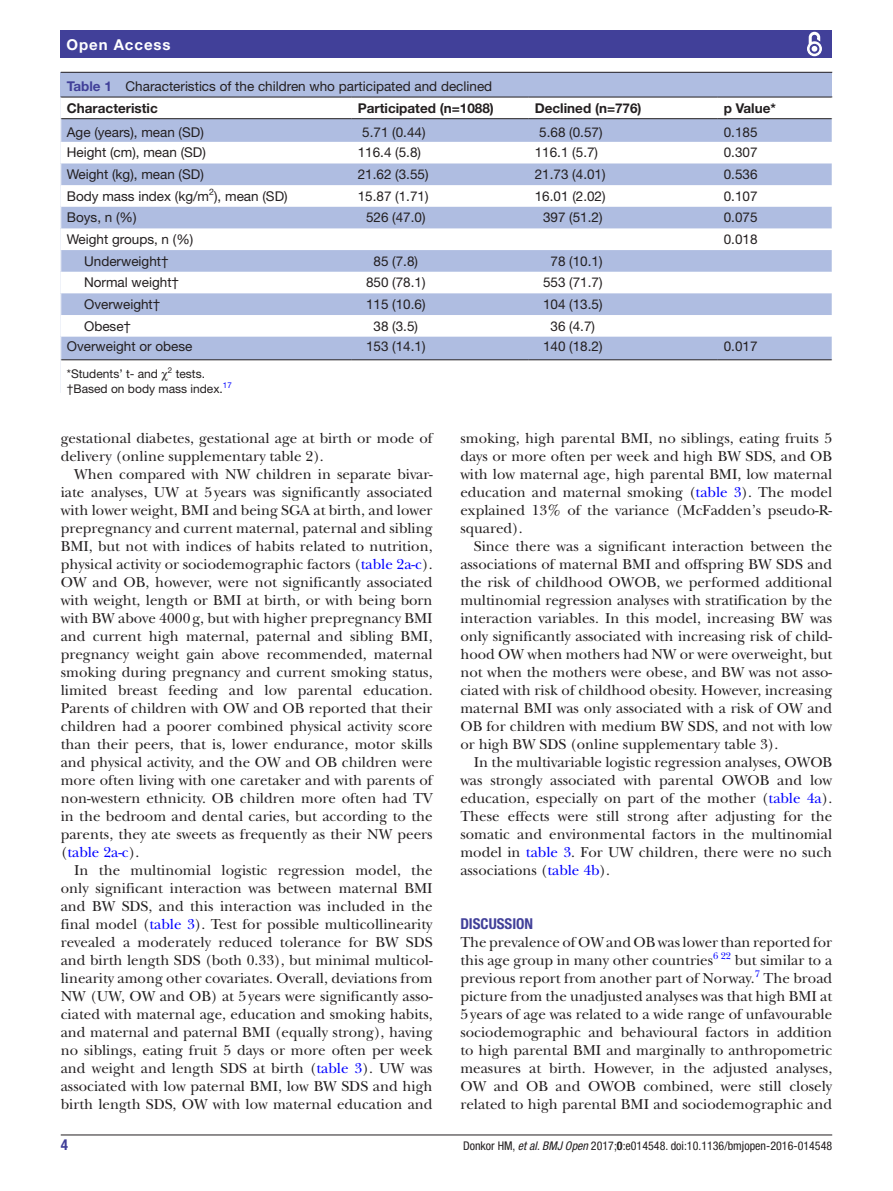
<style>
.page{position:relative;width:893px;height:1191px;background:#fff}
.page>*{position:absolute;margin:0;border:0;box-sizing:border-box;transform-origin:0 0}
.t1{font:15px/18px "New Baskerville";color:#231f20;text-align:justify}
.t2{font:700 condensed 15px "Helvetica Neue LT Std";color:#414099}
.t3{font:700 15px "Helvetica Neue LT Std";letter-spacing:.065em;color:#fff}
.t4{font:13.5px/22px "Helvetica Neue LT Std";color:#231f20}
.t5{font:700 13.5px "Helvetica Neue LT Std";color:#231f20}
.t6{font:condensed 12px "Helvetica Neue LT Std";color:#231f20}
.t7{font:12px/15px "Helvetica Neue LT Std";color:#231f20}
.t8{font:9.9px "New Baskerville";color:#00f}
.s1{font-weight:700;color:#414099}
.s2{font-weight:700}
.s3{color:#00f}
.s4{font-style:italic}
</style>
<div class="page">
<hr style="left:61px;top:1134px;width:771px;height:1px;background:#231f20">
<div style="left:61px;top:31px;width:771px;height:27px;background:#414099"></div>
<svg style="left:807px;top:31px;width:15px;height:26px"></svg>
<div style="left:61px;top:73px;width:771px;height:320px;background:#afbde1"></div>
<hr style="left:61px;top:72px;width:771px;height:1px;background:#231f20">
<svg style="left:61px;top:98px;width:771px;height:294px;fill:#fff"></svg>
<hr style="left:61px;top:97px;width:291px;height:1px;background:#231f20">
<hr style="left:61px;top:118px;width:291px;height:1px;background:#231f20">
<hr style="left:352px;top:97px;width:177px;height:1px;background:#231f20">
<hr style="left:352px;top:118px;width:177px;height:1px;background:#231f20">
<hr style="left:529px;top:97px;width:189px;height:1px;background:#231f20">
<hr style="left:529px;top:118px;width:189px;height:1px;background:#231f20">
<hr style="left:718px;top:97px;width:114px;height:1px;background:#231f20">
<hr style="left:718px;top:118px;width:114px;height:1px;background:#231f20">
<hr style="left:352px;top:359px;width:177px;height:1px;background:#231f20">
<hr style="left:529px;top:359px;width:189px;height:1px;background:#231f20">
<hr style="left:61px;top:359px;width:291px;height:1px;background:#231f20">
<hr style="left:718px;top:359px;width:114px;height:1px;background:#231f20">
<svg style="left:60px;top:97px;width:1px;height:263px"></svg>
<hr style="left:61px;top:377px;width:771px;height:2px;background:#fff">
<hr style="left:61px;top:392px;width:771px;height:2px;background:#fff">
<svg style="left:161px;top:372px;width:7px;height:9px"></svg>
<p class="t3" style="left:66px;top:35px;width:106px">Open Access</p>
<p class="t4" style="left:67px;top:75px;width:427px"><span class="s1">Table 1</span> Characteristics of the children who participated and declined<br><span class="s2">Characteristic</span></p>
<p class="t5" style="left:358px;top:99px;width:138px">Participated (n=1088)</p>
<p class="t5" style="left:535px;top:99px;width:108px">Declined (n=776)</p>
<p class="t5" style="left:724px;top:99px;width:54px">p Value*</p>
<p class="t4" style="left:67px;top:121px;width:139px">Age (years), mean (SD)</p>
<p class="t4" style="left:362px;top:121px;width:65px">5.71 (0.44)</p>
<p class="t4" style="left:539px;top:121px;width:65px">5.68 (0.57)</p>
<p class="t4" style="left:724px;top:121px;width:35px">0.185</p>
<p class="t4" style="left:67px;top:141px;width:141px">Height (cm), mean (SD)</p>
<p class="t4" style="left:358px;top:141px;width:65px">116.4 (5.8)</p>
<p class="t4" style="left:535px;top:141px;width:65px">116.1 (5.7)</p>
<p class="t4" style="left:724px;top:141px;width:35px">0.307</p>
<p class="t4" style="left:67px;top:163px;width:139px">Weight (kg), mean (SD)</p>
<p class="t4" style="left:358px;top:163px;width:72px">21.62 (3.55)</p>
<p class="t4" style="left:535px;top:163px;width:72px">21.73 (4.01)</p>
<p class="t4" style="left:724px;top:163px;width:35px">0.536</p>
<p class="t4" style="left:67px;top:185px;width:222px">Body mass index (kg/m<sup>2</sup>), mean (SD)</p>
<p class="t4" style="left:358px;top:185px;width:72px">15.87 (1.71)</p>
<p class="t4" style="left:535px;top:185px;width:72px">16.01 (2.02)</p>
<p class="t4" style="left:724px;top:185px;width:35px">0.107</p>
<p class="t4" style="left:67px;top:206px;width:71px">Boys, n (%)</p>
<p class="t4" style="left:366px;top:206px;width:61px">526 (47.0)</p>
<p class="t4" style="left:543px;top:206px;width:61px">397 (51.2)</p>
<p class="t4" style="left:724px;top:206px;width:35px">0.075</p>
<p class="t4" style="left:67px;top:228px;width:128px">Weight groups, n (%)</p>
<p class="t4" style="left:724px;top:228px;width:35px">0.018</p>
<p class="t4" style="left:84px;top:250px;width:86px">Underweight†</p>
<p class="t4" style="left:373px;top:250px;width:46px">85 (7.8)</p>
<p class="t4" style="left:550px;top:250px;width:54px">78 (10.1)</p>
<p class="t4" style="left:84px;top:271px;width:96px">Normal weight†</p>
<p class="t4" style="left:366px;top:271px;width:61px">850 (78.1)</p>
<p class="t4" style="left:543px;top:271px;width:61px">553 (71.7)</p>
<p class="t4" style="left:84px;top:293px;width:78px">Overweight†</p>
<p class="t4" style="left:366px;top:293px;width:61px">115 (10.6)</p>
<p class="t4" style="left:543px;top:293px;width:61px">104 (13.5)</p>
<p class="t4" style="left:84px;top:315px;width:49px">Obese†</p>
<p class="t4" style="left:373px;top:315px;width:46px">38 (3.5)</p>
<p class="t4" style="left:550px;top:315px;width:46px">36 (4.7)</p>
<p class="t4" style="left:67px;top:335px;width:127px">Overweight or obese</p>
<p class="t4" style="left:366px;top:335px;width:61px">153 (14.1)</p>
<p class="t4" style="left:543px;top:335px;width:61px">140 (18.2)</p>
<p class="t4" style="left:724px;top:335px;width:35px">0.017</p>
<p class="t7" style="left:67px;top:366px;width:166px">*Students’ t- and <sup>2</sup> tests. †Based on body mass index.<sup>17</sup></p>
<p class="t1" style="left:61px;top:429px;width:373px">gestational diabetes, gestational age at birth or mode of delivery (online supplementary table 2).</p>
<p class="t1" style="left:61px;top:465px;width:373px;text-indent:14px">When compared with NW children in separate bivar&shy;iate analyses, UW at 5years was significantly associated with lower weight, BMI and being SGA at birth, and lower prepregnancy and current maternal, paternal and sibling BMI, but not with indices of habits related to nutrition, physical activity or sociodemographic factors (<span class="s3">table 2a-c</span>).<br>OW and OB, however, were not significantly associated with weight, length or BMI at birth, or with being born with BW above 4000g, but with higher prepregnancy BMI and current high maternal, paternal and sibling BMI, pregnancy weight gain above recommended, maternal smoking during pregnancy and current smoking status, limited breast feeding and low parental education.<br>Parents of children with OW and OB reported that their children had a poorer combined physical activity score than their peers, that is, lower endurance, motor skills and physical activity, and the OW and OB children were more often living with one caretaker and with parents of non-western ethnicity. OB children more often had TV in the bedroom and dental caries, but according to the parents, they ate sweets as frequently as their NW peers (<span class="s3">table 2a-c</span>).</p>
<p class="t1" style="left:61px;top:861px;width:373px;text-indent:14px">In the multinomial logistic regression model, the only significant interaction was between maternal BMI and BW SDS, and this interaction was included in the final model (<span class="s3">table 3</span>). Test for possible multicollinearity revealed a moderately reduced tolerance for BW SDS and birth length SDS (both 0.33), but minimal multicol&shy;linearity among other covariates. Overall, deviations from NW (UW, OW and OB) at 5years were significantly asso&shy;ciated with maternal age, education and smoking habits, and maternal and paternal BMI (equally strong), having no siblings, eating fruit 5 days or more often per week and weight and length SDS at birth (<span class="s3">table 3</span>). UW was associated with low paternal BMI, low BW SDS and high birth length SDS, OW with low maternal education and</p>
<p class="t1" style="left:460px;top:429px;width:373px">smoking, high parental BMI, no siblings, eating fruits 5 days or more often per week and high BW SDS, and OB with low maternal age, high parental BMI, low maternal education and maternal smoking (<span class="s3">table 3</span>). The model explained 13% of the variance (McFadden’s pseudo-R&shy;squared).</p>
<p class="t1" style="left:460px;top:537px;width:373px;text-indent:13px">Since there was a significant interaction between the associations of maternal BMI and offspring BW SDS and the risk of childhood OWOB, we performed additional multinomial regression analyses with stratification by the interaction variables. In this model, increasing BW was only significantly associated with increasing risk of child&shy;hood OW when mothers had NW or were overweight, but not when the mothers were obese, and BW was not asso&shy;ciated with risk of childhood obesity. However, increasing maternal BMI was only associated with a risk of OW and OB for children with medium BW SDS, and not with low or high BW SDS (online supplementary table 3).</p>
<p class="t1" style="left:460px;top:753px;width:373px;text-indent:13px">In the multivariable logistic regression analyses, OWOB was strongly associated with parental OWOB and low education, especially on part of the mother (<span class="s3">table 4a</span>).<br>These effects were still strong after adjusting for the somatic and environmental factors in the multinomial model in <span class="s3">table 3</span>. For UW children, there were no such associations (<span class="s3">table 4b</span>).</p>
<p class="t2" style="left:460px;top:915px;width:74px">DISCUSSION</p>
<p class="t1" style="left:460px;top:933px;width:373px">The prevalence of OW and OB was lower than reported for this age group in many other countries</p>
<p class="t8" style="left:713px;top:949px;width:19px">6 22</p>
<p class="t1" style="left:460px;top:951px;width:373px;text-indent:274px">but similar to a previous report from another part of Norway.</p>
<p class="t8" style="left:755px;top:967px;width:7px">7</p>
<p class="t1" style="left:460px;top:969px;width:373px;text-indent:303px">The broad picture from the unadjusted analyses was that high BMI at 5years of age was related to a wide range of unfavourable sociodemographic and behavioural factors in addition to high parental BMI and marginally to anthropometric measures at birth. However, in the adjusted analyses, OW and OB and OWOB combined, were still closely related to high parental BMI and sociodemographic and</p>
<p class="t2" style="left:61px;top:1135px;width:9px">4</p>
<p class="t6" style="left:463px;top:1138px;width:371px">Donkor HM, <span class="s4">et al</span>. <span class="s4">BMJ Open</span> 2017;<span class="s2">0</span>:e014548. doi:10.1136/bmjopen-2016-014548</p>
</div>
